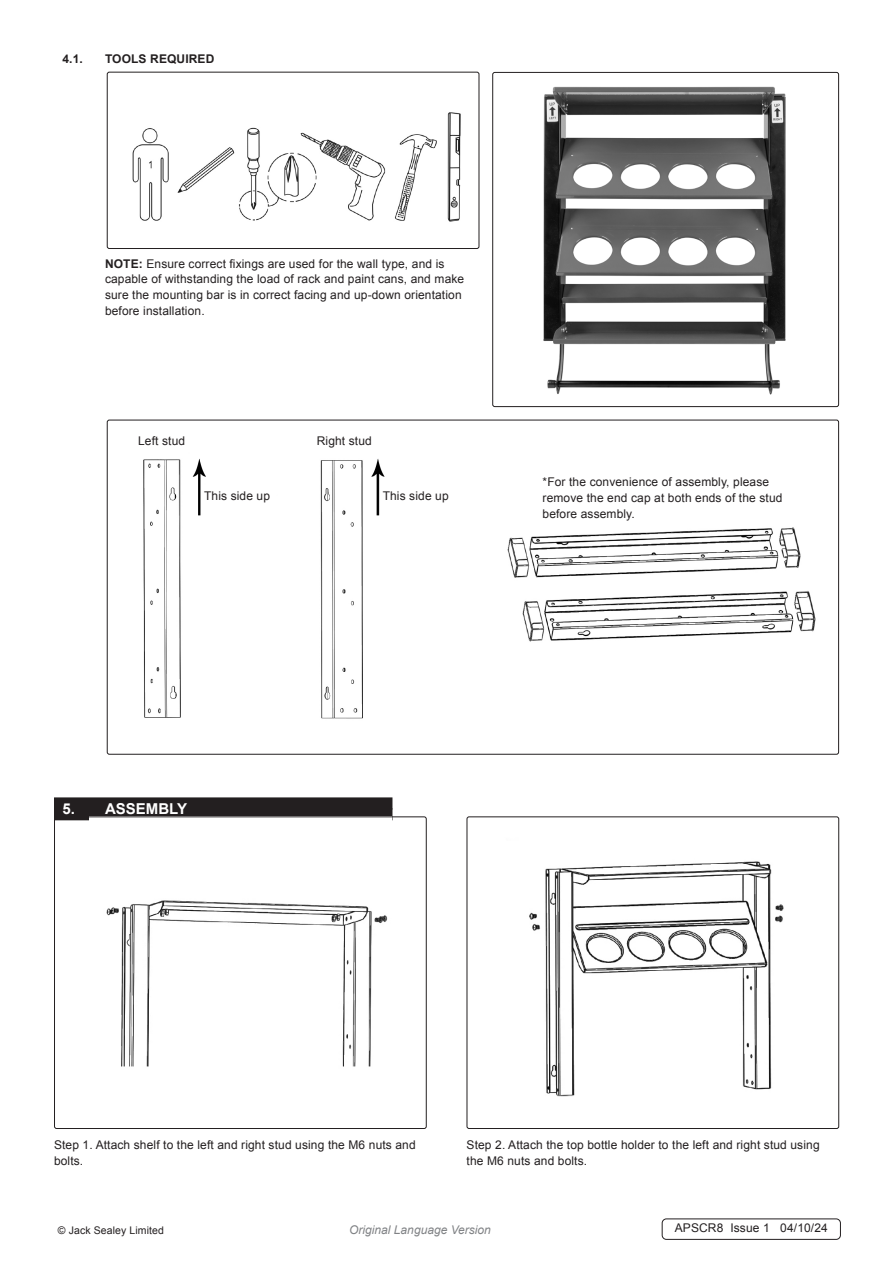
<style>
.page{position:relative;width:893px;height:1263px;background:#fff}
.page>*{position:absolute;margin:0;border:0;box-sizing:border-box;transform-origin:0 0}
.t1{font:700 15px "Arial";color:#fff}
.Body{font:12px/15.8px "Arial";letter-spacing:.01em;color:#231f20}
.t2{font:italic 12px "Arial";color:#808285}
.Body__Footer{font:12px "Arial";letter-spacing:.01em;color:#231f20}
.t3{font:700 12px "Arial";letter-spacing:.01em;color:#231f20}
.Body__Justified__7pt{font:10.5px "Arial";letter-spacing:.01em;color:#231f20}
.s1{font-weight:700}
</style>
<div class="page">
<img style="left:132px;top:112px;width:329px;height:110px">
<div style="left:107px;top:72px;width:372px;height:177px;border:1px solid #231f20;border-radius:2px"></div>
<img style="left:543px;top:86px;width:243px;height:309px">
<div style="left:492px;top:72px;width:347px;height:335px;border:1px solid #231f20;border-radius:2px"></div>
<img style="left:143px;top:458px;width:673px;height:261px">
<div style="left:54px;top:808px;width:338px;height:12px;background:#231f20"></div>
<div style="left:54px;top:797px;width:338px;height:12px;background:#231f20"></div>
<img style="left:89px;top:818px;width:303px;height:249px">
<div style="left:54px;top:816px;width:373px;height:313px;border:1px solid #231f20;border-radius:2px"></div>
<img style="left:529px;top:861px;width:255px;height:236px">
<div style="left:467px;top:816px;width:372px;height:313px;border:1px solid #231f20;border-radius:2px"></div>
<div style="left:662px;top:1218px;width:179px;height:22px;border:1px solid #231f20;border-radius:4px"></div>
<p class="t3" style="left:63px;top:51px;width:22px">4.1.</p>
<p class="t3" style="left:105px;top:51px;width:111px">TOOLS REQUIRED</p>
<p class="Body" style="left:105px;top:256px;width:361px"><span class="s1">NOTE:</span> Ensure correct fixings are used for the wall type, and is capable of withstanding the load of rack and paint cans, and make sure the mounting bar is in correct facing and up-down orientation before installation.</p>
<p class="Body" style="left:138px;top:433px;width:48px">Left stud</p>
<p class="Body" style="left:317px;top:433px;width:57px">Right stud</p>
<p class="Body" style="left:204px;top:488px;width:68px">This side up</p>
<p class="Body" style="left:383px;top:488px;width:68px">This side up</p>
<p class="Body" style="left:543px;top:474px;width:241px">*For the convenience of assembly, please remove the end cap at both ends of the stud before assembly.</p>
<p class="t1" style="left:63px;top:799px;width:126px">5. ASSEMBLY</p>
<p class="Body" style="left:54px;top:1137px;width:363px">Step 1. Attach shelf to the left and right stud using the M6 nuts and bolts.</p>
<p class="Body" style="left:467px;top:1137px;width:355px">Step 2. Attach the top bottle holder to the left and right stud using the M6 nuts and bolts.</p>
<p class="Body__Justified__7pt" style="left:58px;top:1223px;width:108px">© Jack Sealey Limited</p>
<p class="t2" style="left:349px;top:1222px;width:143px">Original Language Version</p>
<p class="Body__Footer" style="left:675px;top:1220px;width:155px">APSCR8 Issue 1 04/10/24</p>
</div>
